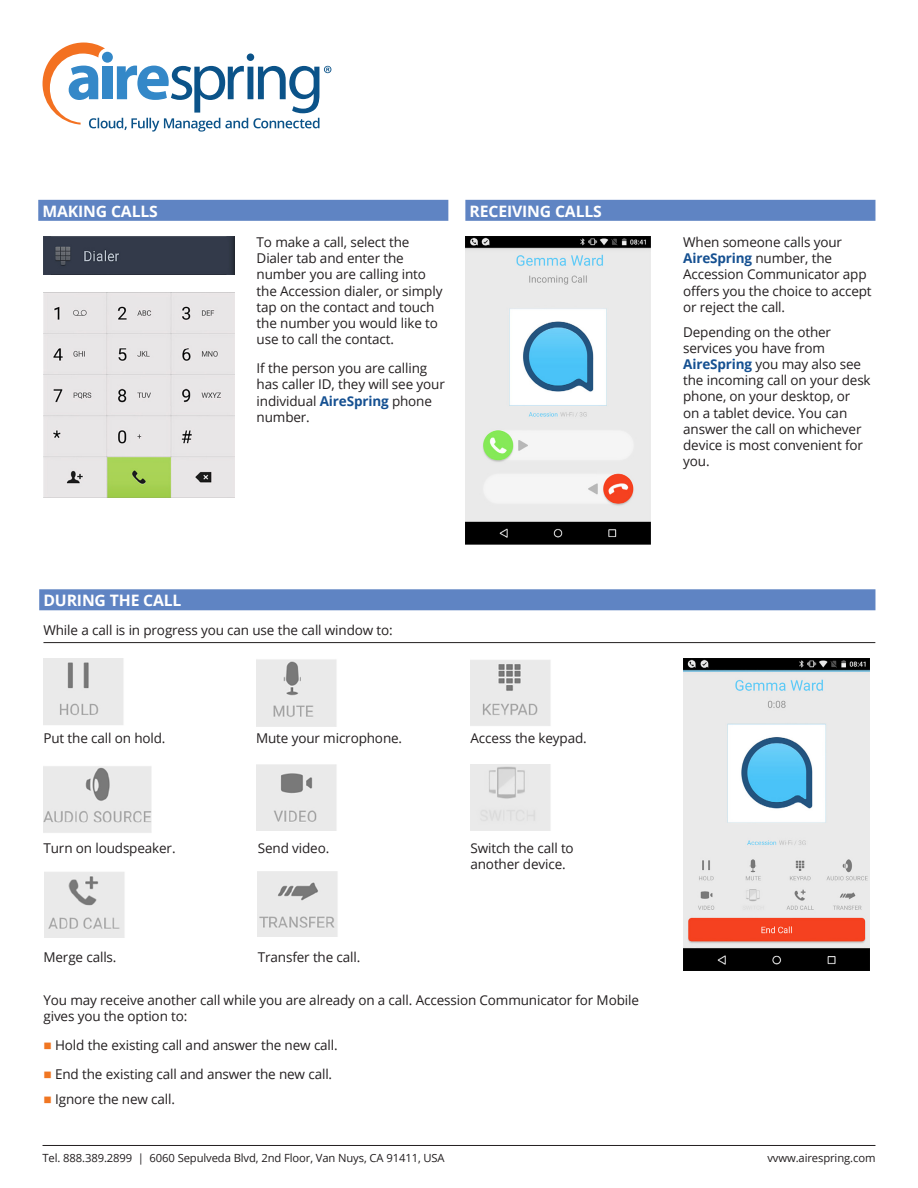
<style>
.page{position:relative;width:918px;height:1188px;background:#fff}
.page>*{position:absolute;margin:0;border:0;box-sizing:border-box;transform-origin:0 0}
.t1{font:700 15.75px "Open Sans";letter-spacing:-.01em;color:#fff}
.t2{font:13.5px/16.2px "Open Sans";letter-spacing:-.01em;color:#231f20}
.t3{font:11.25px "Open Sans";letter-spacing:-.01em;color:#231f20}
.s1{font-weight:700;color:#155091}
.s2{color:#f07622}
</style>
<div class="page">
<svg style="left:43px;top:43px;width:288px;height:89px"></svg>
<hr style="left:43px;top:1145px;width:832px;height:1px;background:#231f20">
<div style="left:38px;top:200px;width:410px;height:21px;background:#5f84c3"></div>
<div style="left:465px;top:200px;width:410px;height:21px;background:#5f84c3"></div>
<div style="left:39px;top:589px;width:836px;height:21px;background:#5f84c3"></div>
<img style="left:43px;top:292px;width:192px;height:206px">
<img style="left:43px;top:237px;width:192px;height:38px">
<img style="left:466px;top:237px;width:184px;height:307px">
<img style="left:43px;top:659px;width:81px;height:66px">
<img style="left:43px;top:766px;width:108px;height:67px">
<img style="left:256px;top:659px;width:81px;height:67px">
<img style="left:257px;top:765px;width:80px;height:66px">
<img style="left:471px;top:660px;width:80px;height:66px">
<img style="left:470px;top:765px;width:81px;height:66px">
<img style="left:44px;top:872px;width:81px;height:66px">
<img style="left:258px;top:872px;width:80px;height:65px">
<hr style="left:43px;top:642px;width:832px;height:1px;background:#231f20">
<img style="left:683px;top:659px;width:187px;height:311px">
<p class="t1" style="left:43px;top:200px;width:117px">MAKING CALLS</p>
<p class="t1" style="left:470px;top:200px;width:134px">RECEIVING CALLS</p>
<p class="t2" style="left:257px;top:234px;width:187px">To make a call, select the<br>Dialer tab and enter the number you are calling into the Accession dialer, or simply tap on the contact and touch the number you would like to use to call the contact.</p>
<p class="t2" style="left:257px;top:360px;width:190px">If the person you are calling has caller ID, they will see your individual <span class="s1">AireSpring</span> phone number.</p>
<p class="t2" style="left:683px;top:234px;width:190px">When someone calls your<br><span class="s1">AireSpring</span> number, the<br>Accession Communicator app offers you the choice to accept or reject the call.</p>
<p class="t2" style="left:683px;top:323px;width:189px">Depending on the other services you have from<br><span class="s1">AireSpring</span> you may also see the incoming call on your desk phone, on your desktop, or<br>on a tablet device. You can answer the call on whichever device is most convenient for you.</p>
<p class="t1" style="left:43px;top:589px;width:140px">DURING THE CALL</p>
<p class="t2" style="left:43px;top:622px;width:351px">While a call is in progress you can use the call window to:</p>
<p class="t2" style="left:43px;top:730px;width:124px">Put the call on hold.</p>
<p class="t2" style="left:256px;top:730px;width:148px">Mute your microphone.</p>
<p class="t2" style="left:471px;top:730px;width:118px">Access the keypad.</p>
<p class="t2" style="left:43px;top:840px;width:134px">Turn on loudspeaker.</p>
<p class="t2" style="left:258px;top:840px;width:73px">Send video.</p>
<p class="t2" style="left:470px;top:840px;width:105px">Switch the call to another device.</p>
<p class="t2" style="left:43px;top:949px;width:75px">Merge calls.</p>
<p class="t2" style="left:258px;top:949px;width:104px">Transfer the call.</p>
<p class="t2" style="left:43px;top:991px;width:597px">You may receive another call while you are already on a call. Accession Communicator for Mobile gives you the option to:</p>
<p class="t2" style="left:43px;top:1037px;width:296px"><span class="s2">■</span> Hold the existing call and answer the new call.</p>
<p class="t2" style="left:43px;top:1065px;width:290px"><span class="s2">■</span> End the existing call and answer the new call.</p>
<p class="t2" style="left:43px;top:1090px;width:133px"><span class="s2">■</span> Ignore the new call.</p>
<p class="t3" style="left:43px;top:1150px;width:404px">Tel. 888.389.2899 | 6060 Sepulveda Blvd, 2nd Floor, Van Nuys, CA 91411, USA</p>
<p class="t3" style="left:767px;top:1150px;width:110px">vvww.airespring.com</p>
</div>
